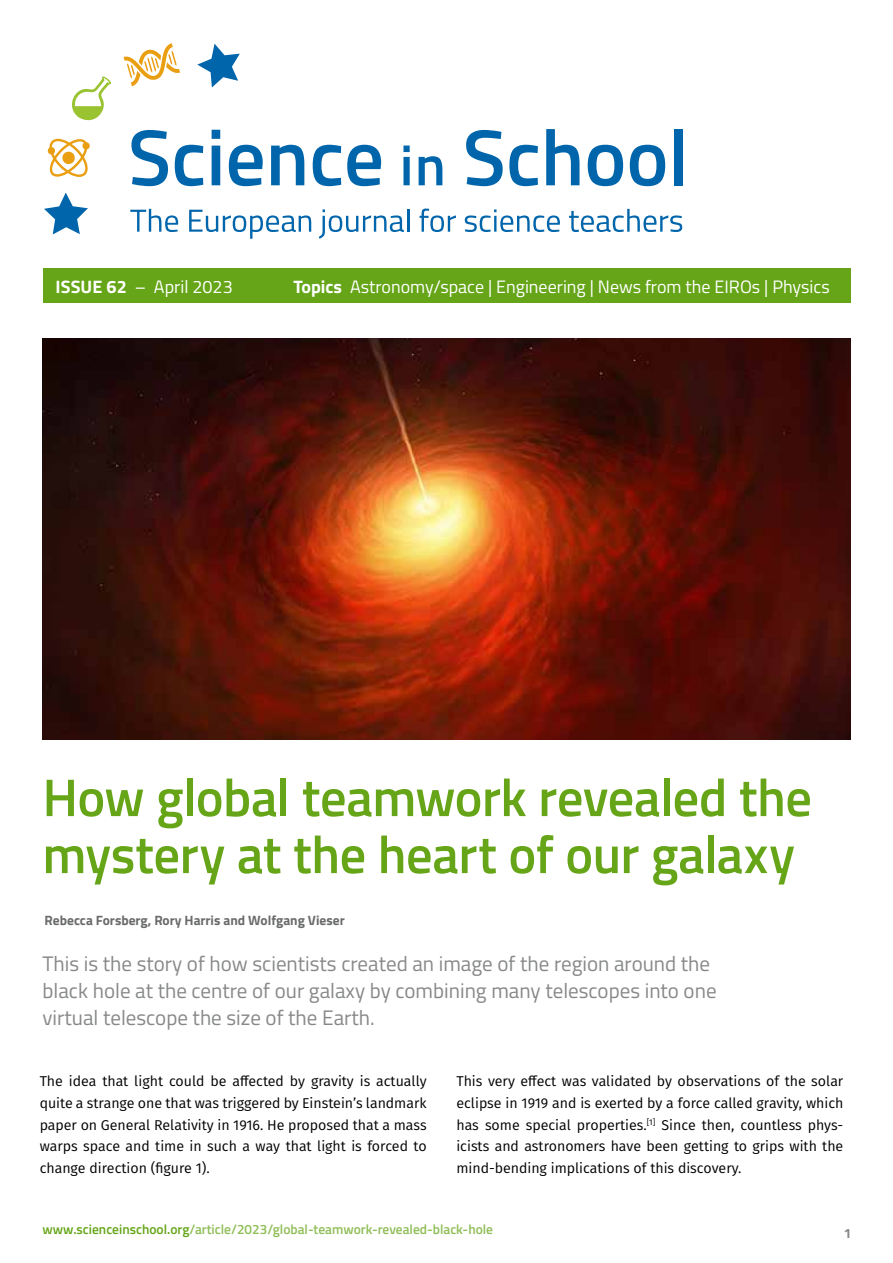
<style>
.page{position:relative;width:893px;height:1263px;background:#fff}
.page>*{position:absolute;margin:0;border:0;box-sizing:border-box;transform-origin:0 0}
.t1{font:600 52.95px/57px "Titillium Web";letter-spacing:-.01em;color:#65a517}
.t2{font:21px/27px "Titillium Web";color:#878988}
.t3{font:18px "Titillium Web";color:#fff}
.t4{font:14.25px/21.8px "Fira Sans";color:#000;text-align:justify}
.t5{font:600 13.5px "Titillium Web";color:#90be58}
.t6{font:700 13.5px "Titillium Web";color:#6a6b6b}
.t7{font:700 13.5px "Titillium Web";color:#878988}
.s1{font-weight:700}
.s2{color:#65a517}
</style>
<div class="page">
<svg style="left:197px;top:44px;width:43px;height:44px"></svg>
<svg style="left:72px;top:76px;width:39px;height:45px"></svg>
<svg style="left:131px;top:130px;width:37px;height:56px"></svg>
<svg style="left:175px;top:145px;width:28px;height:41px"></svg>
<svg style="left:212px;top:130px;width:8px;height:55px"></svg>
<svg style="left:229px;top:145px;width:34px;height:41px"></svg>
<svg style="left:271px;top:145px;width:33px;height:40px"></svg>
<svg style="left:313px;top:145px;width:28px;height:41px"></svg>
<svg style="left:347px;top:145px;width:34px;height:41px"></svg>
<svg style="left:403px;top:146px;width:7px;height:39px"></svg>
<svg style="left:419px;top:156px;width:23px;height:29px"></svg>
<svg style="left:466px;top:130px;width:37px;height:56px"></svg>
<svg style="left:509px;top:145px;width:29px;height:41px"></svg>
<svg style="left:546px;top:129px;width:33px;height:56px"></svg>
<svg style="left:588px;top:145px;width:35px;height:41px"></svg>
<svg style="left:630px;top:145px;width:35px;height:41px"></svg>
<div style="left:674px;top:129px;width:9px;height:56px;background:#0065ab"></div>
<svg style="left:130px;top:209px;width:48px;height:23px"></svg>
<svg style="left:189px;top:210px;width:122px;height:29px"></svg>
<svg style="left:319px;top:209px;width:85px;height:30px"></svg>
<hr style="left:407px;top:209px;width:2px;height:23px;background:#0065ab">
<svg style="left:420px;top:209px;width:36px;height:23px"></svg>
<svg style="left:465px;top:209px;width:95px;height:23px"></svg>
<svg style="left:569px;top:209px;width:113px;height:23px"></svg>
<svg style="left:124px;top:43px;width:56px;height:43px"></svg>
<svg style="left:44px;top:193px;width:44px;height:41px"></svg>
<svg style="left:47px;top:139px;width:43px;height:38px"></svg>
<div style="left:43px;top:268px;width:807px;height:34px;background:#65a517"></div>
<img style="left:43px;top:338px;width:807px;height:402px">
<p class="t3" style="left:55px;top:273px;width:179px"><span class="s1">ISSUE 62</span> – April 2023</p>
<p class="t3" style="left:293px;top:273px;width:538px"><span class="s1">Topics</span> Astronomy/space | Engineering | News from the EIROs | Physics</p>
<h1 class="t1" style="left:43px;top:766px;width:771px">How global teamwork revealed the mystery at the heart of our galaxy</h1>
<p class="t6" style="left:45px;top:910px;width:302px">Rebecca Forsberg, Rory Harris and Wolfgang Vieser</p>
<h2 class="t2" style="left:43px;top:949px;width:676px">This is the story of how scientists created an image of the region around the black hole at the centre of our galaxy by combining many telescopes into one virtual telescope the size of the Earth.</h2>
<p class="t4" style="left:40px;top:1070px;width:388px">The idea that light could be affected by gravity is actually quite a strange one that was triggered by Einstein’s landmark paper on General Relativity in 1916. He proposed that a mass warps space and time in such a way that light is forced to change direction (figure 1).</p>
<p class="t4" style="left:456px;top:1070px;width:388px">This very effect was validated by observations of the solar eclipse in 1919 and is exerted by a force called gravity, which has some special properties.<sup>[1]</sup> Since then, countless phys&shy;icists and astronomers have been getting to grips with the mind-bending implications of this discovery.</p>
<p class="t5" style="left:43px;top:1219px;width:452px"><span class="s2">www.scienceinschool.org</span>/article/2023/global-teamwork-revealed-black-hole</p>
<p class="t7" style="left:844px;top:1223px;width:9px">1</p>
</div>
